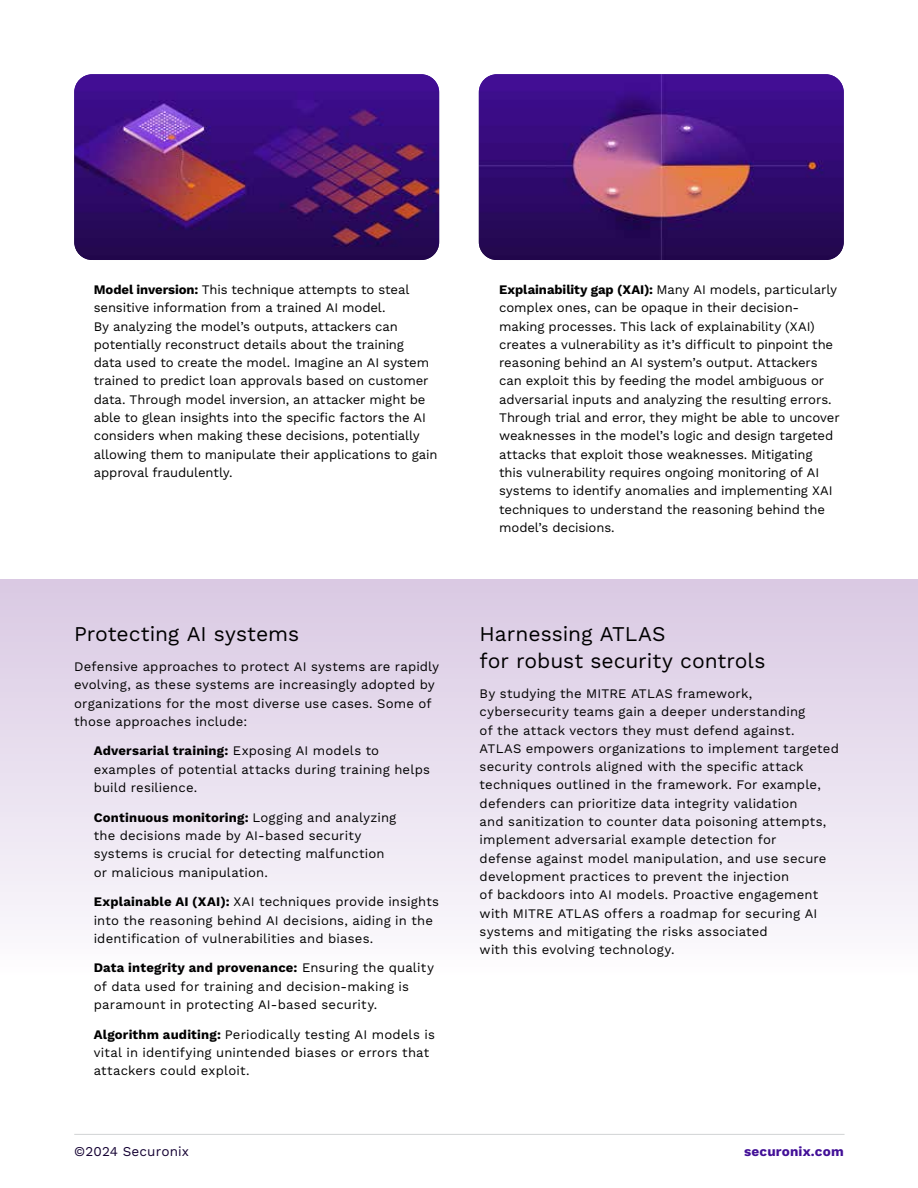
<style>
.page{position:relative;width:918px;height:1188px;background:#fff}
.page>*{position:absolute;margin:0;border:0;box-sizing:border-box;transform-origin:0 0}
.t1{font:21px/27px "Work Sans";letter-spacing:-.005em;color:#000}
.t2{font:13.5px "Work Sans";letter-spacing:.01em;color:#160334}
.t3{font:700 13.5px "Work Sans";letter-spacing:.01em;color:#420f97}
.t4{font:13.05px/18.3px "Work Sans";letter-spacing:.005em;color:#000}
.s1{font-weight:700}
</style>
<div class="page">
<div style="left:0;top:580px;width:918px;height:407px;background:linear-gradient(to bottom,#d9c8e2,#fdfdfe)"></div>
<img style="left:74px;top:74px;width:365px;height:186px">
<img style="left:479px;top:74px;width:365px;height:186px">
<hr style="left:74px;top:1134px;width:771px;height:1px;background:#d1d3d4">
<p class="t4" style="left:94px;top:281px;width:345px"><span class="s1">Model inversion:</span> This technique attempts to steal sensitive information from a trained AI model.<br>By analyzing the model’s outputs, attackers can potentially reconstruct details about the training<br>data used to create the model. Imagine an AI system trained to predict loan approvals based on customer data. Through model inversion, an attacker might be able to glean insights into the specific factors the AI considers when making these decisions, potentially allowing them to manipulate their applications to gain approval fraudulently.</p>
<p class="t4" style="left:499px;top:281px;width:342px"><span class="s1">Explainability gap (XAI):</span> Many AI models, particularly complex ones, can be opaque in their decision&shy;making processes. This lack of explainability (XAI) creates a vulnerability as it’s difficult to pinpoint the reasoning behind an AI system’s output. Attackers can exploit this by feeding the model ambiguous or adversarial inputs and analyzing the resulting errors.<br>Through trial and error, they might be able to uncover weaknesses in the model’s logic and design targeted attacks that exploit those weaknesses. Mitigating<br>this vulnerability requires ongoing monitoring of AI systems to identify anomalies and implementing XAI techniques to understand the reasoning behind the model’s decisions.</p>
<h1 class="t1" style="left:74px;top:622px;width:226px">Protecting AI systems</h1>
<p class="t4" style="left:74px;top:658px;width:366px">Defensive approaches to protect AI systems are rapidly evolving, as these systems are increasingly adopted by organizations for the most diverse use cases. Some of those approaches include:</p>
<p class="t4" style="left:94px;top:742px;width:338px"><span class="s1">Adversarial training:</span> Exposing AI models to examples of potential attacks during training helps build resilience.</p>
<p class="t4" style="left:94px;top:809px;width:304px"><span class="s1">Continuous monitoring:</span> Logging and analyzing the decisions made by AI-based security systems is crucial for detecting malfunction or malicious manipulation.</p>
<p class="t4" style="left:94px;top:893px;width:347px"><span class="s1">Explainable AI (XAI):</span> XAI techniques provide insights into the reasoning behind AI decisions, aiding in the identification of vulnerabilities and biases.</p>
<p class="t4" style="left:94px;top:959px;width:342px"><span class="s1">Data integrity and provenance:</span> Ensuring the quality of data used for training and decision-making is paramount in protecting AI-based security.</p>
<p class="t4" style="left:94px;top:1026px;width:343px"><span class="s1">Algorithm auditing:</span> Periodically testing AI models is vital in identifying unintended biases or errors that attackers could exploit.</p>
<h1 class="t1" style="left:480px;top:622px;width:287px">Harnessing ATLAS<br>for robust security controls</h1>
<p class="t4" style="left:480px;top:685px;width:361px">By studying the MITRE ATLAS framework, cybersecurity teams gain a deeper understanding<br>of the attack vectors they must defend against.<br>ATLAS empowers organizations to implement targeted security controls aligned with the specific attack techniques outlined in the framework. For example, defenders can prioritize data integrity validation<br>and sanitization to counter data poisoning attempts, implement adversarial example detection for<br>defense against model manipulation, and use secure development practices to prevent the injection<br>of backdoors into AI models. Proactive engagement with MITRE ATLAS offers a roadmap for securing AI systems and mitigating the risks associated<br>with this evolving technology.</p>
<p class="t2" style="left:74px;top:1144px;width:116px">©2024 Securonix</p>
<p class="t3" style="left:744px;top:1144px;width:101px">securonix.com</p>
</div>
